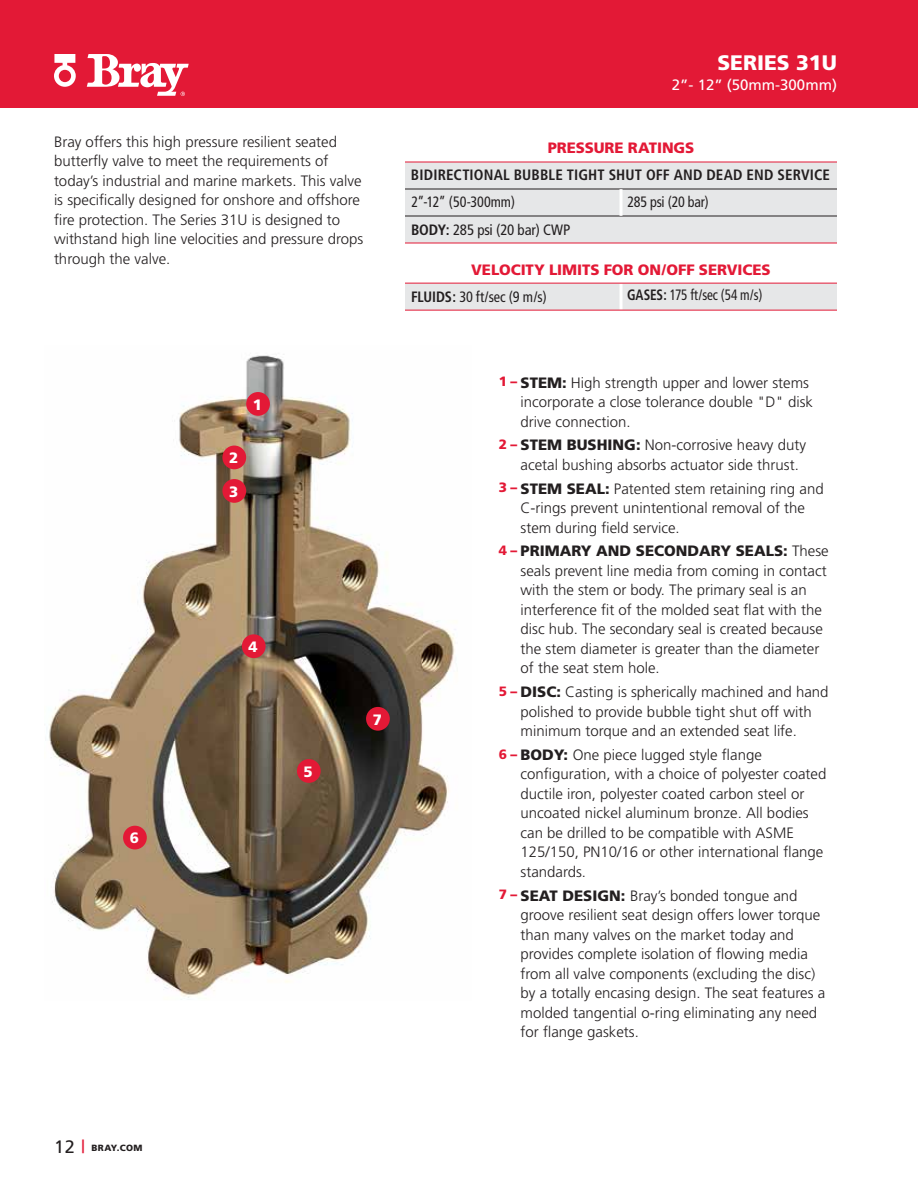
<style>
.page{position:relative;width:918px;height:1188px;background:#fff}
.page>*{position:absolute;margin:0;border:0;box-sizing:border-box;transform-origin:0 0}
.t1{font:900 21px "Frutiger";color:#fff}
.t2{font:300 15px/19.5px "Frutiger";color:#231f20}
.t3{font:900 15px/26.8px "Frutiger";letter-spacing:-.005em;color:#e31936}
.t4{font:700 condensed 15px "Frutiger";letter-spacing:.01em;color:#231f20}
.t5{font:condensed 15px "Frutiger";letter-spacing:-.01em;color:#231f20;scale:.94 1}
.t6{font:condensed 15px "Frutiger";letter-spacing:-.01em;color:#231f20;scale:.88 1}
.t7{font:condensed 15px "Frutiger";letter-spacing:-.01em;color:#231f20}
.t8{font:15px "Frutiger";color:#fff}
.t9{font:900 15px "Frutiger";color:#fff}
.t10{font:900 9px "Frutiger";letter-spacing:.04em;color:#231f20}
.s1{font-weight:700}
.s2{font-weight:700;font-stretch:condensed;color:#231f20}
.s3{font-weight:400;font-stretch:condensed;color:#231f20}
.s4{font-weight:400;font-size:18px}
.s5{font-weight:400;font-size:18px;color:#e31936}
.s6{font-weight:900;font-size:13.5px;color:#e31936}
.s7{font-weight:900}
</style>
<div class="page">
<div style="left:0;top:0;width:918px;height:108px;background:#e31936"></div>
<svg style="left:87px;top:54px;width:102px;height:42px"></svg>
<svg style="left:54px;top:54px;width:22px;height:33px"></svg>
<div style="left:405px;top:163px;width:432px;height:80px;background:#e6e7e8"></div>
<hr style="left:405px;top:216px;width:216px;height:1px;background:#231f20">
<hr style="left:621px;top:216px;width:216px;height:1px;background:#231f20">
<hr style="left:405px;top:189px;width:216px;height:1px;background:#231f20">
<hr style="left:621px;top:189px;width:216px;height:1px;background:#231f20">
<hr style="left:620px;top:189px;width:2px;height:27px;background:#fff">
<hr style="left:405px;top:162px;width:216px;height:1px;background:#e31936">
<hr style="left:621px;top:162px;width:216px;height:1px;background:#e31936">
<hr style="left:405px;top:243px;width:216px;height:1px;background:#e31936">
<hr style="left:621px;top:243px;width:216px;height:1px;background:#e31936">
<div style="left:405px;top:284px;width:432px;height:26px;background:#e6e7e8"></div>
<hr style="left:620px;top:284px;width:2px;height:26px;background:#fff">
<hr style="left:405px;top:283px;width:216px;height:1px;background:#e31936">
<hr style="left:621px;top:283px;width:216px;height:1px;background:#e31936">
<hr style="left:405px;top:310px;width:216px;height:1px;background:#e31936">
<hr style="left:621px;top:310px;width:216px;height:1px;background:#e31936">
<img style="left:49px;top:354px;width:406px;height:646px">
<div style="left:246px;top:392px;width:24px;height:24px;background:#e31936;border-radius:50%"></div>
<div style="left:222px;top:479px;width:24px;height:24px;background:#e31936;border-radius:50%"></div>
<div style="left:242px;top:634px;width:24px;height:24px;background:#e31936;border-radius:50%"></div>
<div style="left:222px;top:446px;width:24px;height:23px;background:#e31936;border-radius:50%"></div>
<div style="left:297px;top:759px;width:24px;height:24px;background:#e31936;border-radius:50%"></div>
<div style="left:123px;top:826px;width:24px;height:23px;background:#e31936;border-radius:50%"></div>
<div style="left:366px;top:707px;width:24px;height:24px;background:#e31936;border-radius:50%"></div>
<h1 class="t1" style="left:717px;top:50px;width:121px">SERIES 31U</h1>
<p class="t8" style="left:672px;top:76px;width:167px">2”- 12” (50mm-300mm)</p>
<p class="t2" style="left:54px;top:132px;width:311px">Bray offers this high pressure resilient seated butterfly valve to meet the requirements of today’s industrial and marine markets. This valve is specifically designed for onshore and offshore fire protection. The Series 31U is designed to withstand high line velocities and pressure drops through the valve.</p>
<p class="t3" style="left:548px;top:134px;width:148px">PRESSURE RATINGS</p>
<p class="t4" style="left:411px;top:166px;width:421px">BIDIRECTIONAL BUBBLE TIGHT SHUT OFF AND DEAD END SERVICE</p>
<p class="t5" style="left:411px;top:193px;width:112px">2”-12” (50-300mm)</p>
<p class="t5" style="left:627px;top:193px;width:88px">285 psi (20 bar)</p>
<p class="t7" style="left:411px;top:221px;width:161px"><span class="s1">BODY:</span> 285 psi (20 bar) CWP</p>
<p class="t3" style="left:411px;top:257px;width:361px;text-indent:60px">VELOCITY LIMITS FOR ON/OFF SERVICES<br><span class="s2">FLUIDS:</span> <span class="s3">30 ft/sec (9 m/s)</span></p>
<p class="t6" style="left:627px;top:286px;width:156px"><span class="s1">GASES:</span> 175 ft/sec (54 m/s)</p>
<p class="t9" style="left:130px;top:829px;width:11px">6</p>
<p class="t9" style="left:253px;top:395px;width:11px">1</p>
<p class="t9" style="left:229px;top:449px;width:11px">2</p>
<p class="t9" style="left:229px;top:482px;width:11px">3</p>
<p class="t9" style="left:249px;top:638px;width:11px">4</p>
<p class="t9" style="left:304px;top:762px;width:11px">5</p>
<p class="t9" style="left:373px;top:710px;width:11px">7</p>
<p class="t10" style="left:54px;top:1143px;width:90px"><span class="s4">12</span> <span class="s5">|</span> BRAY.COM</p>
<p class="t2" style="left:521px;top:373px;width:294px;text-indent:-22px"><span class="s6">1 –</span> <span class="s7">STEM:</span> High strength upper and lower stems incorporate a close tolerance double "D" disk drive connection.</p>
<p class="t2" style="left:521px;top:435px;width:287px;text-indent:-22px"><span class="s6">2 –</span> <span class="s7">STEM BUSHING:</span> Non-corrosive heavy duty acetal bushing absorbs actuator side thrust.</p>
<p class="t2" style="left:521px;top:479px;width:305px;text-indent:-22px"><span class="s6">3 –</span> <span class="s7">STEM SEAL:</span> Patented stem retaining ring and<br>C-rings prevent unintentional removal of the stem during field service.</p>
<p class="t2" style="left:521px;top:541px;width:310px;text-indent:-22px"><span class="s6">4 –</span> <span class="s7">PRIMARY AND SECONDARY SEALS:</span> These seals prevent line media from coming in contact with the stem or body. The primary seal is an interference fit of the molded seat flat with the disc hub. The secondary seal is created because the stem diameter is greater than the diameter of the seat stem hole.</p>
<p class="t2" style="left:521px;top:682px;width:309px;text-indent:-22px"><span class="s6">5 –</span> <span class="s7">DISC:</span> Casting is spherically machined and hand polished to provide bubble tight shut off with minimum torque and an extended seat life.</p>
<p class="t2" style="left:521px;top:745px;width:307px;text-indent:-22px"><span class="s6">6 –</span> <span class="s7">BODY:</span> One piece lugged style flange configuration, with a choice of polyester coated ductile iron, polyester coated carbon steel or uncoated nickel aluminum bronze. All bodies can be drilled to be compatible with ASME 125/150, PN10/16 or other international flange standards.</p>
<p class="t2" style="left:521px;top:886px;width:306px;text-indent:-22px"><span class="s6">7 –</span> <span class="s7">SEAT DESIGN:</span> Bray’s bonded tongue and groove resilient seat design offers lower torque than many valves on the market today and provides complete isolation of flowing media from all valve components (excluding the disc) by a totally encasing design. The seat features a molded tangential o-ring eliminating any need for flange gaskets.</p>
</div>
